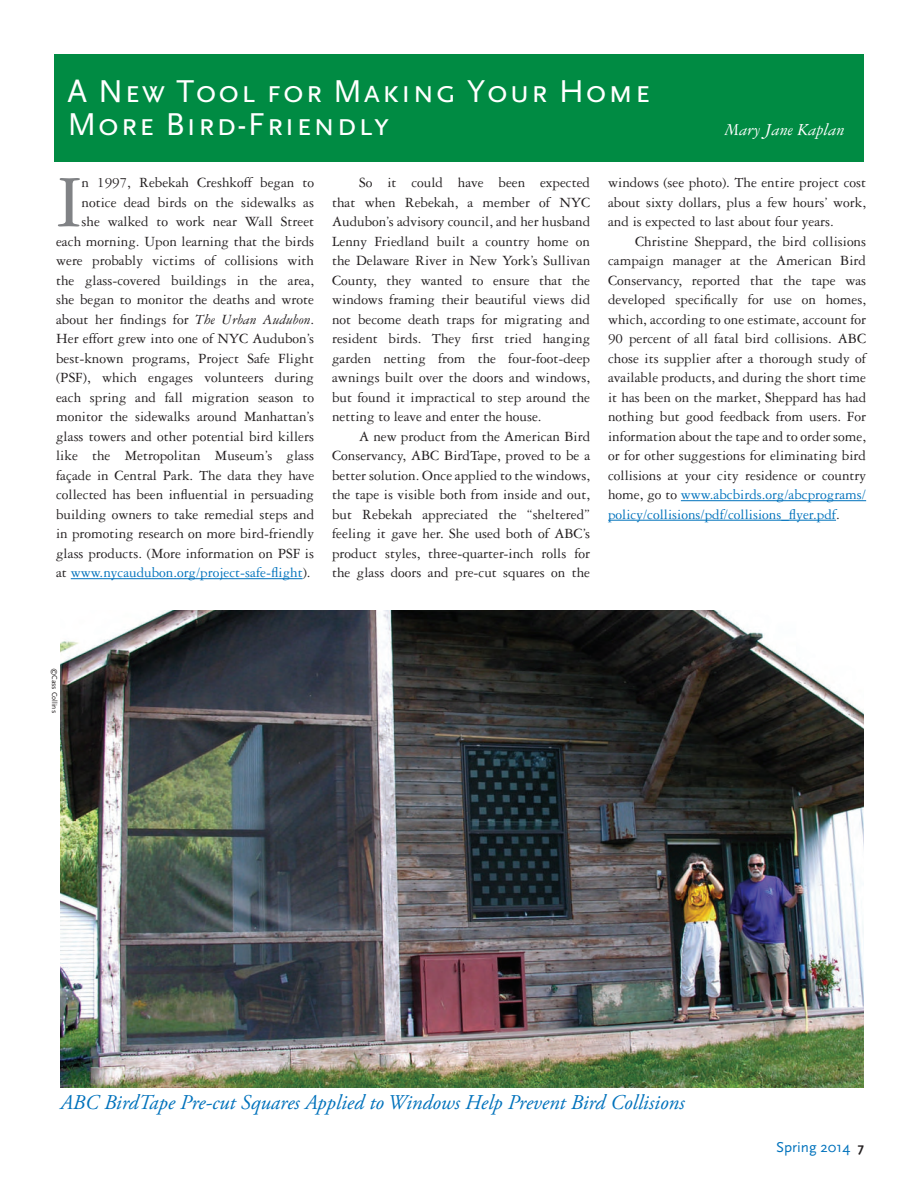
<style>
.page{position:relative;width:918px;height:1188px;background:#fff}
.page>*{position:absolute;margin:0;border:0;box-sizing:border-box;transform-origin:0 0}
.t1{font:78.75px "Garamond Three";color:#808285}
.t2{font:33px/33px "Scala Sans Caps";letter-spacing:.04em;color:#fff}
.t3{font:italic 21px "Adobe Garamond Pro";color:#0072bc}
.t4{font:italic 18px "Garamond Three";color:#fff}
.t5{font:15px/19.5px "Garamond Three";color:#231f20;text-align:justify}
.t6{font:15px "Scala Sans";color:#0072bc}
.t7{font:7.5px "Scala Sans";letter-spacing:-.015em;color:#231f20}
.s1{font-style:italic}
.s2{color:#0072bc}
.s3{font-weight:700;font-size:13.5px;color:#231f20}
</style>
<div class="page">
<hr style="left:71px;top:578px;width:232px;height:1px;background:#0072bc">
<hr style="left:681px;top:500px;width:185px;height:1px;background:#0072bc">
<hr style="left:608px;top:520px;width:228px;height:1px;background:#0072bc">
<div style="left:54px;top:54px;width:810px;height:108px;background:#008b43"></div>
<img style="left:60px;top:610px;width:804px;height:477px">
<h2 class="t2" style="left:68px;top:75px;width:584px">A New Tool for Making Your Home<br>More Bird-Friendly</h2>
<p class="t4" style="left:725px;top:120px;width:121px">Mary Jane Kaplan</p>
<p class="t5" style="left:56px;top:173px;width:260px;text-align:right">n 1997, Rebekah Creshkoff began to notice dead birds on the sidewalks as<br>she walked to work near Wall Street each morning. Upon learning that the birds were probably victims of collisions with the glass-covered buildings in the area, she began to monitor the deaths and wrote about her findings for <span class="s1">The Urban Audubon</span>.<br>Her effort grew into one of NYC Audubon’s best-known programs, Project Safe Flight (PSF), which engages volunteers during each spring and fall migration season to monitor the sidewalks around Manhattan’s glass towers and other potential bird killers like the Metropolitan Museum’s glass façade in Central Park. The data they have collected has been influential in persuading building owners to take remedial steps and in promoting research on more bird-friendly glass products. (More information on PSF is at <span class="s2">www.nycaudubon.org/project-safe-flight</span>).</p>
<p class="t5" style="left:332px;top:173px;width:260px;text-indent:27px">So it could have been expected that when Rebekah, a member of NYC Audubon’s advisory council, and her husband Lenny Friedland built a country home on the Delaware River in New York’s Sullivan County, they wanted to ensure that the windows framing their beautiful views did not become death traps for migrating and resident birds. They first tried hanging garden netting from the four-foot-deep awnings built over the doors and windows, but found it impractical to step around the netting to leave and enter the house.</p>
<h1 class="t1" style="left:56px;top:160px;width:28px">I</h1>
<p class="t5" style="left:332px;top:426px;width:260px;text-indent:27px">A new product from the American Bird Conservancy, ABC BirdTape, proved to be a better solution. Once applied to the windows, the tape is visible both from inside and out, but Rebekah appreciated the “sheltered” feeling it gave her. She used both of ABC’s product styles, three-quarter-inch rolls for the glass doors and pre-cut squares on the</p>
<p class="t5" style="left:608px;top:173px;width:260px">windows (see photo). The entire project cost about sixty dollars, plus a few hours’ work, and is expected to last about four years.</p>
<p class="t5" style="left:608px;top:231px;width:260px;text-indent:27px">Christine Sheppard, the bird collisions campaign manager at the American Bird Conservancy, reported that the tape was developed specifically for use on homes, which, according to one estimate, account for 90 percent of all fatal bird collisions. ABC chose its supplier after a thorough study of available products, and during the short time it has been on the market, Sheppard has had nothing but good feedback from users. For information about the tape and to order some, or for other suggestions for eliminating bird collisions at your city residence or country home, go to <span class="s2">www.abcbirds.org/abcprograms/ policy/collisions/pdf/collisions_flyer.pdf</span>.</p>
<p class="t7" style="left:59px;top:668px;width:47px;rotate:90deg">©Cass Collins</p>
<h3 class="t3" style="left:60px;top:1090px;width:626px">ABC BirdTape Pre-cut Squares Applied to Windows Help Prevent Bird Collisions</h3>
<p class="t6" style="left:776px;top:1139px;width:89px">Spring 2014 <span class="s3">7</span></p>
</div>
